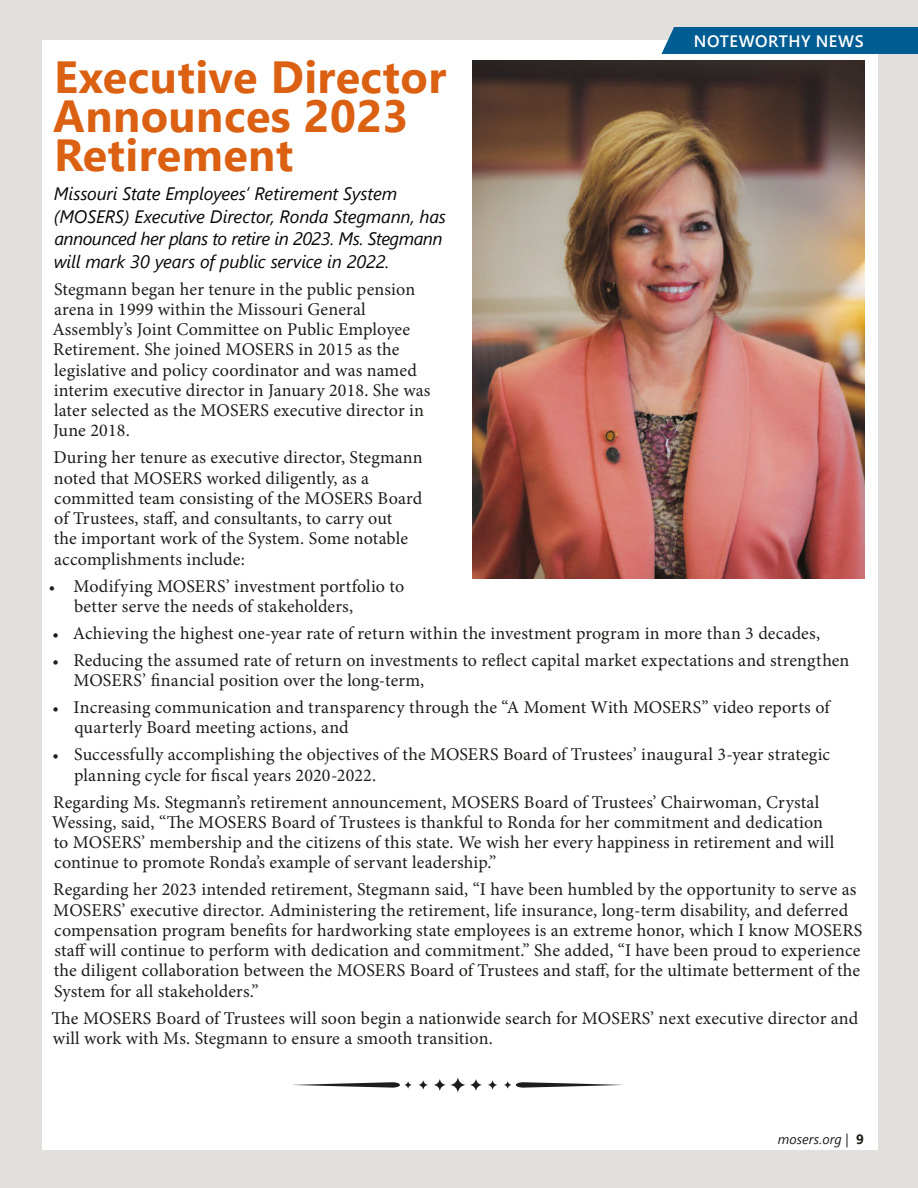
<style>
.page{position:relative;width:918px;height:1188px;background:#fff}
.page>*{position:absolute;margin:0;border:0;box-sizing:border-box;transform-origin:0 0}
.Body_Text{font:700 45px/39px "Segoe UI";letter-spacing:.01em;color:#db6012}
.Body_Text-2{font:18px/20.2px "Minion Pro";letter-spacing:.01em;color:#1d1d1b}
.Headlines_Italic_P{font:italic 18px/22.5px "Segoe UI";letter-spacing:-.01em;color:#060807}
.t1{font:600 16.5px "Segoe UI";letter-spacing:.03em;color:#fff}
.t2{font:italic 13.5px "Segoe UI";letter-spacing:.005em;color:#1d1d1b}
.s1{font-size:16.5px}
.s2{font-weight:700;font-style:normal}
</style>
<div class="page">
<div style="left:1px;top:0;width:917px;height:1188px;background:#e1e0dd"></div>
<div style="left:42px;top:40px;width:836px;height:1110px;background:#fff"></div>
<img style="left:472px;top:60px;width:393px;height:519px">
<svg style="left:404px;top:1081px;width:8px;height:8px"></svg>
<svg style="left:418px;top:1079px;width:11px;height:11px"></svg>
<svg style="left:433px;top:1078px;width:14px;height:14px"></svg>
<svg style="left:503px;top:1081px;width:9px;height:8px"></svg>
<svg style="left:487px;top:1079px;width:11px;height:11px"></svg>
<svg style="left:469px;top:1078px;width:14px;height:14px"></svg>
<svg style="left:449px;top:1076px;width:18px;height:18px"></svg>
<svg style="left:293px;top:1082px;width:107px;height:6px"></svg>
<svg style="left:516px;top:1082px;width:107px;height:6px"></svg>
<div style="left:662px;top:27px;width:256px;height:27px;background:#005d93"></div>
<p class="t1" style="left:694px;top:26px;width:171px">NOTEWORTHY NEWS</p>
<p class="Body_Text" style="left:53px;top:54px;width:394px">Executive Director<br>Announces 2023<br>Retirement</p>
<p class="Headlines_Italic_P" style="left:54px;top:179px;width:394px">Missouri State Employees’ Retirement System (MOSERS) Executive Director, Ronda Stegmann, has announced her plans to retire in 2023. Ms. Stegmann will mark 30 years of public service in 2022.</p>
<p class="Body_Text-2" style="left:53px;top:279px;width:379px">Stegmann began her tenure in the public pension arena in 1999 within the Missouri General Assembly’s Joint Committee on Public Employee Retirement. She joined MOSERS in 2015 as the legislative and policy coordinator and was named interim executive director in January 2018. She was later selected as the MOSERS executive director in June 2018.</p>
<p class="Body_Text-2" style="left:53px;top:447px;width:371px">During her tenure as executive director, Stegmann noted that MOSERS worked diligently, as a committed team consisting of the MOSERS Board of Trustees, staff, and consultants, to carry out<br>the important work of the System. Some notable accomplishments include:</p>
<p class="Body_Text-2" style="left:74px;top:576px;width:331px;text-indent:-25px"><span class="s1">•</span> Modifying MOSERS’ investment portfolio to better serve the needs of stakeholders,</p>
<p class="Body_Text-2" style="left:53px;top:623px;width:769px"><span class="s1">•</span> Achieving the highest one-year rate of return within the investment program in more than 3 decades,</p>
<p class="Body_Text-2" style="left:74px;top:650px;width:777px;text-indent:-21px"><span class="s1">•</span> Reducing the assumed rate of return on investments to reflect capital market expectations and strengthen<br>MOSERS’ financial position over the long-term,</p>
<p class="Body_Text-2" style="left:75px;top:697px;width:757px;text-indent:-22px"><span class="s1">•</span> Increasing communication and transparency through the “A Moment With MOSERS” video reports of quarterly Board meeting actions, and</p>
<p class="Body_Text-2" style="left:74px;top:744px;width:758px;text-indent:-22px"><span class="s1">•</span> Successfully accomplishing the objectives of the MOSERS Board of Trustees’ inaugural 3-year strategic planning cycle for fiscal years 2020-2022.</p>
<p class="Body_Text-2" style="left:52px;top:792px;width:784px">Regarding Ms. Stegmann’s retirement announcement, MOSERS Board of Trustees’ Chairwoman, Crystal Wessing, said, “The MOSERS Board of Trustees is thankful to Ronda for her commitment and dedication to MOSERS’ membership and the citizens of this state. We wish her every happiness in retirement and will continue to promote Ronda’s example of servant leadership.”</p>
<p class="Body_Text-2" style="left:53px;top:879px;width:810px">Regarding her 2023 intended retirement, Stegmann said, “I have been humbled by the opportunity to serve as MOSERS’ executive director. Administering the retirement, life insurance, long-term disability, and deferred compensation program benefits for hardworking state employees is an extreme honor, which I know MOSERS staff will continue to perform with dedication and commitment.” She added, “I have been proud to experience the diligent collaboration between the MOSERS Board of Trustees and staff, for the ultimate betterment of the System for all stakeholders.”</p>
<p class="Body_Text-2" style="left:52px;top:1008px;width:808px">The MOSERS Board of Trustees will soon begin a nationwide search for MOSERS’ next executive director and will work with Ms. Stegmann to ensure a smooth transition.</p>
<p class="t2" style="left:778px;top:1126px;width:88px">mosers.org | <span class="s2">9</span></p>
</div>
